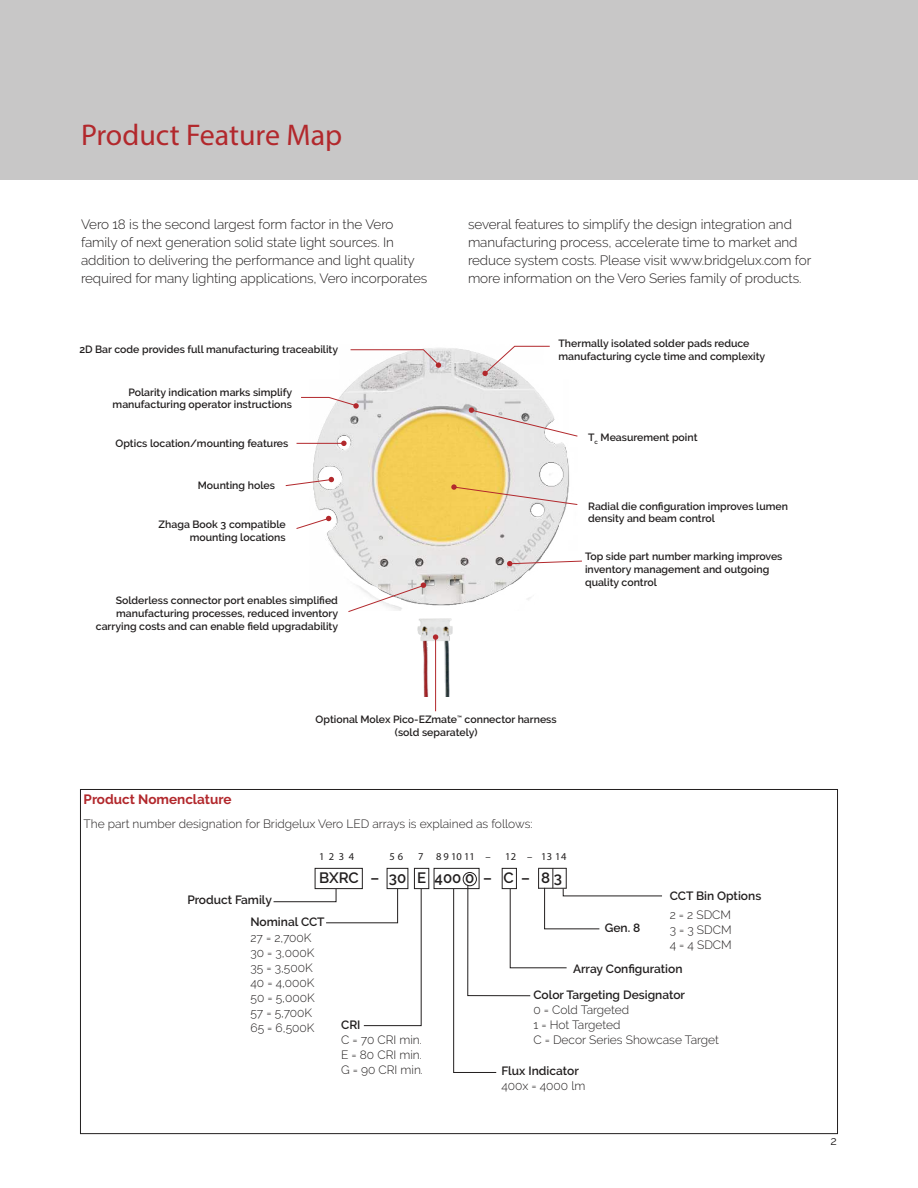
<style>
.page{position:relative;width:918px;height:1188px;background:#fff}
.page>*{position:absolute;margin:0;border:0;box-sizing:border-box;transform-origin:0 0}
.t1{font:30px "Myriad Pro";color:#b2282c}
.t2{font:600 15px "Raleway";color:#221f1f}
.t3{font:300 13.5px/18px "Raleway";letter-spacing:-.005em;color:#221f1f}
.t4{font:700 13.5px "Raleway";color:#b2282c}
.t5{font:300 12px/15px "Raleway";color:#221f1f;text-align:justify}
.t6{font:600 12px "Raleway";color:#221f1f}
.t7{font:12px "Raleway";color:#221f1f}
.t8{font:600 10.5px/12.8px "Raleway";color:#221f1f;text-align:right}
.t9{font:10.5px "Myriad Pro";letter-spacing:.04em;color:#221f1f}
</style>
<div class="page">
<div style="left:0;top:0;width:918px;height:180px;background:#c8c7c7"></div>
<svg style="left:273px;top:888px;width:149px;height:138px"></svg>
<div style="left:315px;top:868px;width:48px;height:21px;border:1px solid #221f1f"></div>
<div style="left:387px;top:868px;width:21px;height:21px;border:1px solid #221f1f"></div>
<div style="left:434px;top:868px;width:45px;height:21px;border:1px solid #221f1f"></div>
<div style="left:414px;top:868px;width:15px;height:21px;border:1px solid #221f1f"></div>
<img style="left:300px;top:345px;width:269px;height:261px">
<svg style="left:350px;top:349px;width:91px;height:19px"></svg>
<svg style="left:300px;top:397px;width:59px;height:12px"></svg>
<hr style="left:297px;top:443px;width:46px;height:1px;background:#b2282c">
<svg style="left:341px;top:441px;width:6px;height:5px"></svg>
<svg style="left:285px;top:477px;width:49px;height:9px"></svg>
<svg style="left:296px;top:516px;width:35px;height:13px"></svg>
<svg style="left:347px;top:582px;width:79px;height:30px"></svg>
<svg style="left:451px;top:484px;width:127px;height:21px;background:#e9d2a4"></svg>
<svg style="left:469px;top:407px;width:109px;height:30px"></svg>
<svg style="left:482px;top:346px;width:68px;height:30px"></svg>
<img style="left:418px;top:618px;width:35px;height:79px">
<hr style="left:435px;top:637px;width:1px;height:74px;background:#b2282c">
<svg style="left:433px;top:634px;width:5px;height:6px"></svg>
<svg style="left:507px;top:560px;width:75px;height:7px"></svg>
<svg style="left:453px;top:868px;width:209px;height:205px"></svg>
<div style="left:463px;top:872px;width:14px;height:14px;border:1px solid #221f1f;border-radius:50%"></div>
<h1 class="t1" style="left:81px;top:124px;width:263px">Product Feature Map</h1>
<p class="t3" style="left:81px;top:215px;width:348px">Vero 18 is the second largest form factor in the Vero family of next generation solid state light sources. In addition to delivering the performance and light quality required for many lighting applications, Vero incorporates</p>
<p class="t8" style="left:79px;top:343px;width:260px">2D Bar code provides full manufacturing traceability</p>
<p class="t8" style="left:113px;top:386px;width:181px">Polarity indication marks simplify manufacturing operator instructions</p>
<p class="t8" style="left:116px;top:437px;width:174px">Optics location/mounting features</p>
<p class="t8" style="left:198px;top:479px;width:79px">Mounting holes</p>
<p class="t8" style="left:159px;top:518px;width:129px">Zhaga Book 3 compatible mounting locations</p>
<p class="t8" style="left:96px;top:594px;width:244px">Solderless connector port enables simpli昀椀ed manufacturing processes, reduced inventory carrying costs and can enable 昀椀eld upgradability</p>
<p class="t3" style="left:468px;top:216px;width:345px">several features to simplify the design integration and manufacturing process, accelerate time to market and reduce system costs. Please visit www.bridgelux.com for more information on the Vero Series family of products.</p>
<p class="t8" style="left:558px;top:337px;width:208px;text-align:left">Thermally isolated solder pads reduce manufacturing cycle time and complexity</p>
<p class="t8" style="left:588px;top:431px;width:111px">T<sub>c</sub> Measurement point</p>
<p class="t8" style="left:588px;top:500px;width:201px;text-align:left">Radial die con昀椀guration improves lumen density and beam control</p>
<p class="t8" style="left:585px;top:550px;width:199px;text-align:left">Top side part number marking improves inventory management and outgoing quality control</p>
<p class="t8" style="left:316px;top:713px;width:243px;text-align:center">Optional Molex Pico-EZmate<sup>™</sup> connector harness (sold separately)</p>
<p class="t4" style="left:84px;top:794px;width:149px">Product Nomenclature</p>
<p class="t5" style="left:84px;top:816px;width:450px">The part number designation for Bridgelux Vero LED arrays is explained as follows:</p>
<p class="t9" style="left:319px;top:852px;width:37px">1234</p>
<p class="t9" style="left:390px;top:852px;width:15px">5 6</p>
<p class="t9" style="left:418px;top:852px;width:74px">7 8 9 10 11 –</p>
<p class="t9" style="left:505px;top:852px;width:63px">12 – 13 14</p>
<h2 class="t2" style="left:319px;top:872px;width:244px">BXRC – 30 E 400 0 – C – 8 3</h2>
<p class="t6" style="left:187px;top:895px;width:86px">Product Family</p>
<p class="t6" style="left:670px;top:891px;width:93px">CCT Bin Options</p>
<p class="t5" style="left:670px;top:907px;width:64px">2 = 2 SDCM 3 = 3 SDCM 4 = 4 SDCM</p>
<p class="t6" style="left:251px;top:917px;width:76px">Nominal CCT</p>
<p class="t6" style="left:605px;top:923px;width:37px">Gen. 8</p>
<p class="t5" style="left:251px;top:930px;width:66px;text-align:left">27 = 2,700K<br>30 = 3,000K<br>35 = 3,500K<br>40 = 4,000K<br>50 = 5,000K<br>57 = 5,700K<br>65 = 6,500K</p>
<p class="t6" style="left:573px;top:962px;width:111px">Array Con昀椀guration</p>
<p class="t6" style="left:533px;top:988px;width:153px">Color Targeting Designator</p>
<p class="t5" style="left:533px;top:1003px;width:187px;text-align:left">0 = Cold Targeted<br>1 = Hot Targeted<br>C = Decor Series Showcase Target</p>
<p class="t6" style="left:341px;top:1020px;width:21px">CRI</p>
<p class="t5" style="left:341px;top:1032px;width:83px">C = 70 CRI min.<br>E = 80 CRI min.<br>G = 90 CRI min.</p>
<p class="t6" style="left:501px;top:1064px;width:79px">Flux Indicator</p>
<p class="t5" style="left:501px;top:1078px;width:86px">400x = 4000 lm</p>
<p class="t7" style="left:831px;top:1136px;width:8px">2</p>
</div>
